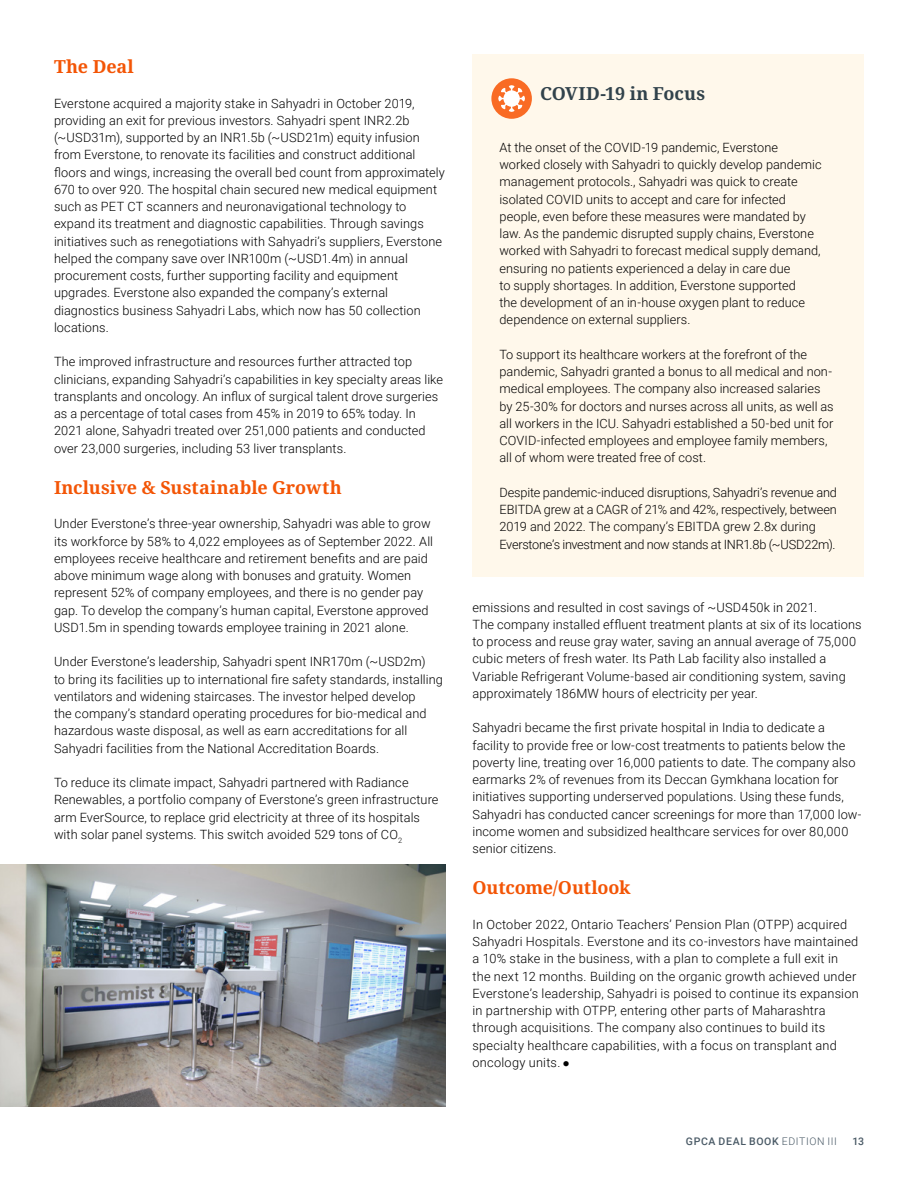
<style>
.page{position:relative;width:918px;height:1188px;background:#fff}
.page>*{position:absolute;margin:0;border:0;box-sizing:border-box;transform-origin:0 0}
.t1{font:700 18px "Noto Serif";letter-spacing:-.005em;color:#f35506}
.t2{font:700 18px "Noto Serif";color:#31424b}
.t3{font:300 12.75px/17.2px "Roboto";letter-spacing:.005em;color:#000}
.t4{font:300 12.75px/17.2px "Roboto";letter-spacing:-.015em;color:#000}
.t5{font:500 10.5px "Roboto";letter-spacing:.06em;color:#4a5a66}
.s1{font-weight:300}
</style>
<div class="page">
<div style="left:472px;top:54px;width:392px;height:523px;background:#fff8eb"></div>
<div style="left:491px;top:78px;width:41px;height:41px;background:#f96b24;border-radius:50%"></div>
<svg style="left:498px;top:85px;width:27px;height:27px"></svg>
<img style="left:0;top:864px;width:446px;height:243px">
<h1 class="t1" style="left:54px;top:54px;width:81px">The Deal</h1>
<p class="t3" style="left:54px;top:94px;width:392px">Everstone acquired a majority stake in Sahyadri in October 2019, providing an exit for previous investors. Sahyadri spent INR2.2b (~USD31m), supported by an INR1.5b (~USD21m) equity infusion from Everstone, to renovate its facilities and construct additional floors and wings, increasing the overall bed count from approximately 670 to over 920. The hospital chain secured new medical equipment such as PET CT scanners and neuronavigational technology to expand its treatment and diagnostic capabilities. Through savings initiatives such as renegotiations with Sahyadri’s suppliers, Everstone helped the company save over INR100m (~USD1.4m) in annual procurement costs, further supporting facility and equipment upgrades. Everstone also expanded the company’s external diagnostics business Sahyadri Labs, which now has 50 collection locations.</p>
<p class="t3" style="left:54px;top:353px;width:390px">The improved infrastructure and resources further attracted top clinicians, expanding Sahyadri’s capabilities in key specialty areas like transplants and oncology. An influx of surgical talent drove surgeries as a percentage of total cases from 45% in 2019 to 65% today. In 2021 alone, Sahyadri treated over 251,000 patients and conducted over 23,000 surgeries, including 53 liver transplants.</p>
<h1 class="t1" style="left:54px;top:475px;width:289px">Inclusive &amp; Sustainable Growth</h1>
<p class="t3" style="left:54px;top:515px;width:381px">Under Everstone’s three-year ownership, Sahyadri was able to grow its workforce by 58% to 4,022 employees as of September 2022. All employees receive healthcare and retirement benefits and are paid above minimum wage along with bonuses and gratuity. Women represent 52% of company employees, and there is no gender pay gap. To develop the company’s human capital, Everstone approved USD1.5m in spending towards employee training in 2021 alone.</p>
<p class="t3" style="left:54px;top:653px;width:390px">Under Everstone’s leadership, Sahyadri spent INR170m (~USD2m)<br>to bring its facilities up to international fire safety standards, installing ventilators and widening staircases. The investor helped develop<br>the company’s standard operating procedures for bio-medical and hazardous waste disposal, as well as earn accreditations for all Sahyadri facilities from the National Accreditation Boards.</p>
<p class="t3" style="left:54px;top:774px;width:386px">To reduce its climate impact, Sahyadri partnered with Radiance Renewables, a portfolio company of Everstone’s green infrastructure arm EverSource, to replace grid electricity at three of its hospitals with solar panel systems. This switch avoided 529 tons of CO<sub>2</sub></p>
<h1 class="t2" style="left:540px;top:81px;width:167px">COVID-19 in Focus</h1>
<p class="t3" style="left:500px;top:138px;width:324px">At the onset of the COVID-19 pandemic, Everstone worked closely with Sahyadri to quickly develop pandemic management protocols., Sahyadri was quick to create isolated COVID units to accept and care for infected people, even before these measures were mandated by law. As the pandemic disrupted supply chains, Everstone worked with Sahyadri to forecast medical supply demand, ensuring no patients experienced a delay in care due<br>to supply shortages. In addition, Everstone supported<br>the development of an in-house oxygen plant to reduce dependence on external suppliers.</p>
<p class="t3" style="left:500px;top:345px;width:336px">To support its healthcare workers at the forefront of the pandemic, Sahyadri granted a bonus to all medical and non&shy;medical employees. The company also increased salaries by 25-30% for doctors and nurses across all units, as well as all workers in the ICU. Sahyadri established a 50-bed unit for COVID-infected employees and employee family members, all of whom were treated free of cost.</p>
<p class="t4" style="left:500px;top:483px;width:339px">Despite pandemic-induced disruptions, Sahyadri’s revenue and EBITDA grew at a CAGR of 21% and 42%, respectively, between 2019 and 2022. The company’s EBITDA grew 2.8x during Everstone’s investment and now stands at INR1.8b (~USD22m).</p>
<p class="t3" style="left:472px;top:598px;width:391px">emissions and resulted in cost savings of ~USD450k in 2021.<br>The company installed effluent treatment plants at six of its locations to process and reuse gray water, saving an annual average of 75,000 cubic meters of fresh water. Its Path Lab facility also installed a Variable Refrigerant Volume-based air conditioning system, saving approximately 186MW hours of electricity per year.</p>
<p class="t3" style="left:472px;top:719px;width:391px">Sahyadri became the first private hospital in India to dedicate a facility to provide free or low-cost treatments to patients below the poverty line, treating over 16,000 patients to date. The company also earmarks 2% of revenues from its Deccan Gymkhana location for initiatives supporting underserved populations. Using these funds, Sahyadri has conducted cancer screenings for more than 17,000 low&shy;income women and subsidized healthcare services for over 80,000 senior citizens.</p>
<h1 class="t1" style="left:472px;top:875px;width:160px">Outcome/Outlook</h1>
<p class="t3" style="left:472px;top:915px;width:388px">In October 2022, Ontario Teachers’ Pension Plan (OTPP) acquired Sahyadri Hospitals. Everstone and its co-investors have maintained a 10% stake in the business, with a plan to complete a full exit in the next 12 months. Building on the organic growth achieved under Everstone’s leadership, Sahyadri is poised to continue its expansion in partnership with OTPP, entering other parts of Maharashtra through acquisitions. The company also continues to build its specialty healthcare capabilities, with a focus on transplant and oncology units. ●</p>
<p class="t5" style="left:686px;top:1134px;width:152px">GPCA DEAL BOOK <span class="s1">EDITION III</span></p>
<p class="t5" style="left:852px;top:1134px;width:13px">13</p>
</div>
